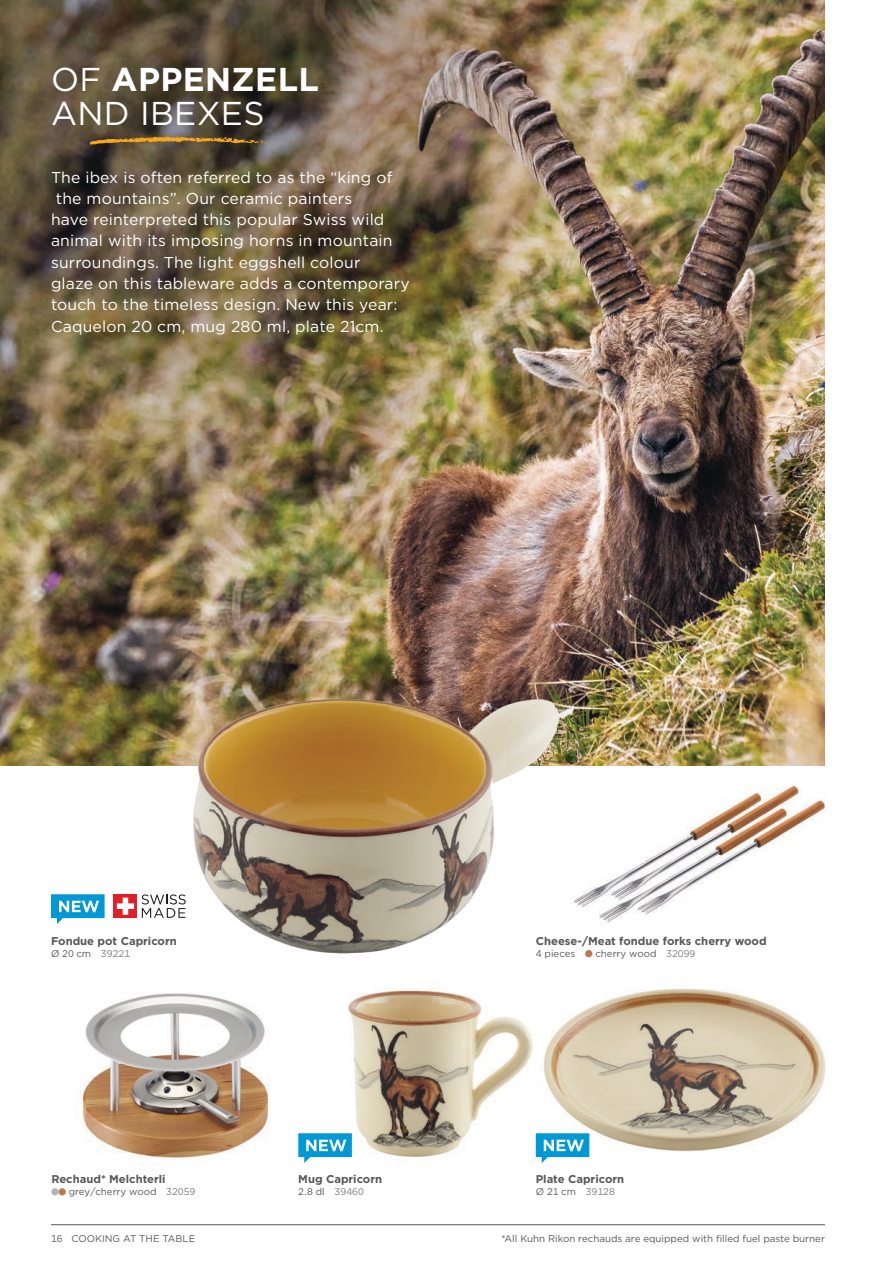
<style>
.page{position:relative;width:893px;height:1263px;background:#fff}
.page>*{position:absolute;margin:0;border:0;box-sizing:border-box;transform-origin:0 0}
.t1{font:33px/34px "Gotham";letter-spacing:.01em;color:#fff}
.t2{font:15.75px "Gotham";letter-spacing:.01em;color:#fff}
.t3{font:700 11.25px "Gotham";color:#585858}
.t4{font:9.75px "Gotham";color:#585858}
.s1{font-weight:700}
.s2{color:#7d7d7d}
</style>
<div class="page">
<img style="left:0;top:0;width:825px;height:765px">
<img style="left:580px;top:754px;width:246px;height:171px">
<img style="left:543px;top:988px;width:283px;height:169px">
<img style="left:172px;top:680px;width:408px;height:274px">
<img style="left:348px;top:987px;width:188px;height:173px">
<img style="left:79px;top:993px;width:190px;height:166px">
<svg style="left:89px;top:136px;width:202px;height:10px;background:#816639"></svg>
<div style="left:51px;top:1188px;width:8px;height:7px;background:#b4b3b3;border-radius:50%"></div>
<div style="left:59px;top:1188px;width:7px;height:7px;background:#be7755;border-radius:50%"></div>
<div style="left:585px;top:950px;width:7px;height:7px;background:#be7755;border-radius:50%"></div>
<svg style="left:298px;top:1133px;width:54px;height:30px"></svg>
<svg style="left:51px;top:894px;width:54px;height:30px"></svg>
<svg style="left:536px;top:1133px;width:53px;height:30px"></svg>
<div style="left:111px;top:891px;width:79px;height:30px;background:#fff"></div>
<div style="left:114px;top:894px;width:23px;height:24px;background:#e31e26"></div>
<svg style="left:117px;top:897px;width:17px;height:18px"></svg>
<svg style="left:142px;top:894px;width:44px;height:24px"></svg>
<hr style="left:51px;top:1224px;width:774px;height:1px;background:#585858">
<h1 class="t1" style="left:51px;top:62px;width:269px">OF <span class="s1">APPENZELL<br></span>AND IBEXES</h1>
<p class="t2" style="left:51px;top:167px;width:343px">The ibex is often referred to as the “king of</p>
<p class="t2" style="left:56px;top:188px;width:298px">the mountains”. Our ceramic painters</p>
<p class="t2" style="left:51px;top:210px;width:335px">have reinterpreted this popular Swiss wild</p>
<p class="t2" style="left:51px;top:231px;width:343px">animal with its imposing horns in mountain</p>
<p class="t2" style="left:51px;top:252px;width:311px">surroundings. The light eggshell colour</p>
<p class="t2" style="left:51px;top:273px;width:360px">glaze on this tableware adds a contemporary</p>
<p class="t2" style="left:51px;top:295px;width:348px">touch to the timeless design. New this year:</p>
<p class="t2" style="left:51px;top:316px;width:334px">Caquelon 20 cm, mug 280 ml, plate 21cm.</p>
<p class="t3" style="left:51px;top:933px;width:127px">Fondue pot Capricorn</p>
<p class="t4" style="left:51px;top:947px;width:81px">Ø 20 cm <span class="s2">39221</span></p>
<p class="t3" style="left:536px;top:933px;width:232px">Cheese-/Meat fondue forks cherry wood</p>
<p class="t4" style="left:536px;top:947px;width:41px">4 pieces</p>
<p class="t4" style="left:595px;top:947px;width:102px">cherry wood <span class="s2">32099</span></p>
<p class="t3" style="left:51px;top:1171px;width:116px">Rechaud* Melchterli</p>
<p class="t4" style="left:69px;top:1186px;width:128px">grey/cherry wood <span class="s2">32059</span></p>
<p class="t3" style="left:298px;top:1171px;width:85px">Mug Capricorn</p>
<p class="t4" style="left:298px;top:1186px;width:67px">2.8 dl <span class="s2">39460</span></p>
<p class="t3" style="left:536px;top:1171px;width:90px">Plate Capricorn</p>
<p class="t4" style="left:536px;top:1186px;width:81px">Ø 21 cm <span class="s2">39128</span></p>
<p class="t4" style="left:51px;top:1232px;width:146px">16 COOKING AT THE TABLE</p>
<p class="t4" style="left:501px;top:1232px;width:325px">*All Kuhn Rikon rechauds are equipped with filled fuel paste burner</p>
</div>
